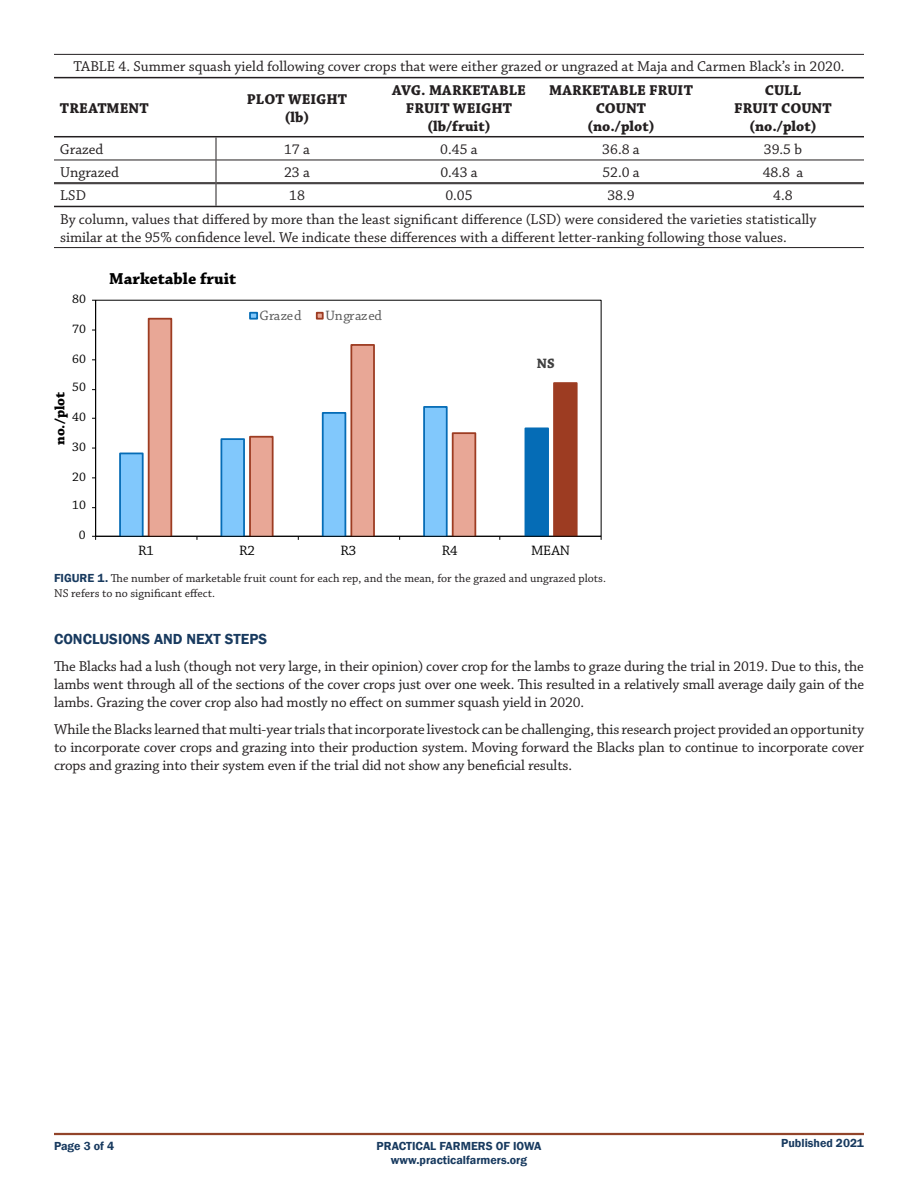
<style>
.page{position:relative;width:918px;height:1188px;background:#fff}
.page>*{position:absolute;margin:0;border:0;box-sizing:border-box;transform-origin:0 0}
.t1{font:700 16.65px "Chaparral Pro";color:#000}
.Subhead{font:15px/18px "Chaparral Pro";color:#231f20;text-align:justify}
.t2{font:700 15px/18px "Chaparral Pro";color:#231f20;text-align:center}
.Subhead-2{font:600 15px "Franklin Gothic";color:#183a5f}
.t3{font:14.25px "Chaparral Pro";color:#595959}
.t4{font:14.25px "Chaparral Pro";letter-spacing:-.015em;color:#000}
.t5{font:700 14.25px "Chaparral Pro";color:#000}
.t6{font:700 14.25px "Chaparral Pro";color:#404040}
.t7{font:13.05px "Chaparral Pro";letter-spacing:.02em;color:#000}
.Subhead-3{font:12px/14.4px "Chaparral Pro";color:#231f20}
.t8{font:600 12px "Franklin Gothic";color:#183a5f}
.s1{font-family:"Franklin Gothic";font-weight:600;color:#183a5f}
</style>
<div class="page">
<svg style="left:54px;top:76px;width:810px;height:132px"></svg>
<hr style="left:54px;top:77px;width:162px;height:1px;background:#231f20">
<hr style="left:216px;top:77px;width:162px;height:1px;background:#231f20">
<hr style="left:378px;top:77px;width:162px;height:1px;background:#231f20">
<hr style="left:540px;top:77px;width:162px;height:1px;background:#231f20">
<hr style="left:702px;top:77px;width:162px;height:1px;background:#231f20">
<hr style="left:54px;top:136px;width:162px;height:1px;background:#231f20">
<hr style="left:216px;top:136px;width:162px;height:1px;background:#231f20">
<hr style="left:378px;top:136px;width:162px;height:1px;background:#231f20">
<hr style="left:540px;top:136px;width:162px;height:1px;background:#231f20">
<hr style="left:702px;top:136px;width:162px;height:1px;background:#231f20">
<hr style="left:54px;top:206px;width:162px;height:1px;background:#231f20">
<hr style="left:216px;top:206px;width:162px;height:1px;background:#231f20">
<hr style="left:378px;top:206px;width:162px;height:1px;background:#231f20">
<hr style="left:540px;top:206px;width:162px;height:1px;background:#231f20">
<hr style="left:702px;top:206px;width:162px;height:1px;background:#231f20">
<hr style="left:54px;top:182px;width:162px;height:1px;background:#231f20">
<hr style="left:54px;top:183px;width:162px;height:1px;background:#231f20">
<hr style="left:216px;top:182px;width:162px;height:1px;background:#231f20">
<hr style="left:216px;top:183px;width:162px;height:1px;background:#231f20">
<hr style="left:378px;top:182px;width:162px;height:1px;background:#231f20">
<hr style="left:378px;top:183px;width:162px;height:1px;background:#231f20">
<hr style="left:540px;top:182px;width:162px;height:1px;background:#231f20">
<hr style="left:540px;top:183px;width:162px;height:1px;background:#231f20">
<hr style="left:702px;top:182px;width:162px;height:1px;background:#231f20">
<hr style="left:702px;top:183px;width:162px;height:1px;background:#231f20">
<hr style="left:54px;top:160px;width:162px;height:1px;background:#231f20">
<hr style="left:216px;top:160px;width:162px;height:1px;background:#231f20">
<hr style="left:378px;top:160px;width:162px;height:1px;background:#231f20">
<hr style="left:540px;top:160px;width:162px;height:1px;background:#231f20">
<hr style="left:702px;top:160px;width:162px;height:1px;background:#231f20">
<svg style="left:216px;top:137px;width:1px;height:69px"></svg>
<hr style="left:54px;top:247px;width:162px;height:1px;background:#231f20">
<hr style="left:216px;top:247px;width:162px;height:1px;background:#231f20">
<hr style="left:378px;top:247px;width:162px;height:1px;background:#231f20">
<hr style="left:540px;top:247px;width:162px;height:1px;background:#231f20">
<hr style="left:702px;top:247px;width:162px;height:1px;background:#231f20">
<hr style="left:54px;top:54px;width:162px;height:1px;background:#231f20">
<hr style="left:216px;top:54px;width:162px;height:1px;background:#231f20">
<hr style="left:378px;top:54px;width:162px;height:1px;background:#231f20">
<hr style="left:540px;top:54px;width:162px;height:1px;background:#231f20">
<hr style="left:702px;top:54px;width:162px;height:1px;background:#231f20">
<div style="left:525px;top:428px;width:23px;height:109px;background:#056cb6"></div>
<div style="left:525px;top:427px;width:24px;height:110px;border:2px solid #056cb6"></div>
<div style="left:554px;top:383px;width:23px;height:154px;background:#9d3c22"></div>
<div style="left:553px;top:382px;width:25px;height:155px;border:2px solid #9d3c22"></div>
<svg style="left:147px;top:317px;width:330px;height:219px"></svg>
<hr style="left:95px;top:300px;width:1px;height:236px;background:#000">
<hr style="left:96px;top:536px;width:505px;height:1px;background:#000">
<svg style="left:120px;top:407px;width:327px;height:133px"></svg>
<div style="left:250px;top:313px;width:7px;height:6px;background:#81c8fc"></div>
<div style="left:249px;top:312px;width:9px;height:8px;border:2px solid #056cb6"></div>
<div style="left:316px;top:312px;width:8px;height:8px;border:2px solid #9d3c22"></div>
<hr style="left:54px;top:1133px;width:810px;height:2px;background:#92442a">
<p class="Subhead" style="left:73px;top:58px;width:773px">TABLE 4. Summer squash yield following cover crops that were either grazed or ungrazed at Maja and Carmen Black’s in 2020.</p>
<p class="t2" style="left:60px;top:100px;width:90px">TREATMENT</p>
<p class="t2" style="left:392px;top:82px;width:135px">AVG. MARKETABLE<br>FRUIT WEIGHT</p>
<p class="t2" style="left:427px;top:118px;width:65px">(lb/fruit)</p>
<p class="t2" style="left:765px;top:82px;width:38px">CULL</p>
<p class="t2" style="left:734px;top:100px;width:99px">FRUIT COUNT (no./plot)</p>
<p class="t2" style="left:549px;top:82px;width:145px">MARKETABLE FRUIT<br>COUNT</p>
<p class="t2" style="left:587px;top:118px;width:69px">(no./plot)</p>
<p class="t2" style="left:247px;top:91px;width:102px">PLOT WEIGHT</p>
<p class="t2" style="left:284px;top:109px;width:27px">(lb)</p>
<p class="Subhead" style="left:60px;top:141px;width:45px">Grazed</p>
<p class="Subhead" style="left:284px;top:141px;width:27px">17 a</p>
<p class="Subhead" style="left:440px;top:141px;width:39px">0.45 a</p>
<p class="Subhead" style="left:602px;top:141px;width:39px">36.8 a</p>
<p class="Subhead" style="left:764px;top:141px;width:40px">39.5 b</p>
<p class="Subhead" style="left:60px;top:164px;width:61px">Ungrazed</p>
<p class="Subhead" style="left:284px;top:164px;width:27px">23 a</p>
<p class="Subhead" style="left:440px;top:164px;width:39px">0.43 a</p>
<p class="Subhead" style="left:602px;top:164px;width:39px">52.0 a</p>
<p class="Subhead" style="left:763px;top:164px;width:42px">48.8 a</p>
<p class="Subhead" style="left:60px;top:187px;width:28px">LSD</p>
<p class="Subhead" style="left:289px;top:187px;width:17px">18</p>
<p class="Subhead" style="left:445px;top:187px;width:29px">0.05</p>
<p class="Subhead" style="left:607px;top:187px;width:29px">38.9</p>
<p class="Subhead" style="left:773px;top:187px;width:21px">4.8</p>
<p class="Subhead" style="left:60px;top:210px;width:758px">By column, values that differed by more than the least significant difference (LSD) were considered the varieties statistically similar at the 95% confidence level. We indicate these differences with a different letter-ranking following those values.</p>
<p class="t7" style="left:72px;top:292px;width:16px">80</p>
<p class="t7" style="left:72px;top:322px;width:16px">70</p>
<p class="t7" style="left:72px;top:351px;width:16px">60</p>
<p class="t7" style="left:72px;top:380px;width:16px">50</p>
<p class="t5" style="left:51px;top:445px;width:55px;rotate:-90deg">no./plot</p>
<p class="t7" style="left:72px;top:410px;width:16px">40</p>
<p class="t7" style="left:72px;top:440px;width:16px">30</p>
<p class="t7" style="left:72px;top:469px;width:16px">20</p>
<p class="t7" style="left:72px;top:498px;width:16px">10</p>
<p class="t7" style="left:79px;top:528px;width:8px">0</p>
<p class="t1" style="left:109px;top:269px;width:129px">Marketable fruit</p>
<p class="t3" style="left:260px;top:307px;width:44px">Grazed</p>
<p class="t3" style="left:325px;top:307px;width:58px">Ungrazed</p>
<p class="t6" style="left:537px;top:355px;width:19px">NS</p>
<p class="t4" style="left:138px;top:542px;width:17px">R1</p>
<p class="t4" style="left:239px;top:542px;width:17px">R2</p>
<p class="t4" style="left:340px;top:542px;width:17px">R3</p>
<p class="t4" style="left:442px;top:542px;width:17px">R4</p>
<p class="t4" style="left:531px;top:542px;width:40px">MEAN</p>
<p class="Subhead-3" style="left:54px;top:572px;width:554px"><span class="s1">FIGURE 1.</span> The number of marketable fruit count for each rep, and the mean, for the grazed and ungrazed plots.<br>NS refers to no significant effect.</p>
<p class="Subhead-2" style="left:54px;top:630px;width:215px">CONCLUSIONS AND NEXT STEPS</p>
<p class="Subhead" style="left:54px;top:658px;width:812px">The Blacks had a lush (though not very large, in their opinion) cover crop for the lambs to graze during the trial in 2019. Due to this, the lambs went through all of the sections of the cover crops just over one week. This resulted in a relatively small average daily gain of the lambs. Grazing the cover crop also had mostly no effect on summer squash yield in 2020.</p>
<p class="Subhead" style="left:54px;top:721px;width:812px">While the Blacks learned that multi-year trials that incorporate livestock can be challenging, this research project provided an opportunity to incorporate cover crops and grazing into their production system. Moving forward the Blacks plan to continue to incorporate cover crops and grazing into their system even if the trial did not show any beneficial results.</p>
<p class="t8" style="left:54px;top:1139px;width:62px">Page 3 of 4</p>
<p class="t8" style="left:377px;top:1139px;width:166px">PRACTICAL FARMERS OF IOWA</p>
<p class="t8" style="left:781px;top:1136px;width:84px">Published 2021</p>
<p class="t8" style="left:391px;top:1153px;width:138px">www.practicalfarmers.org</p>
</div>
